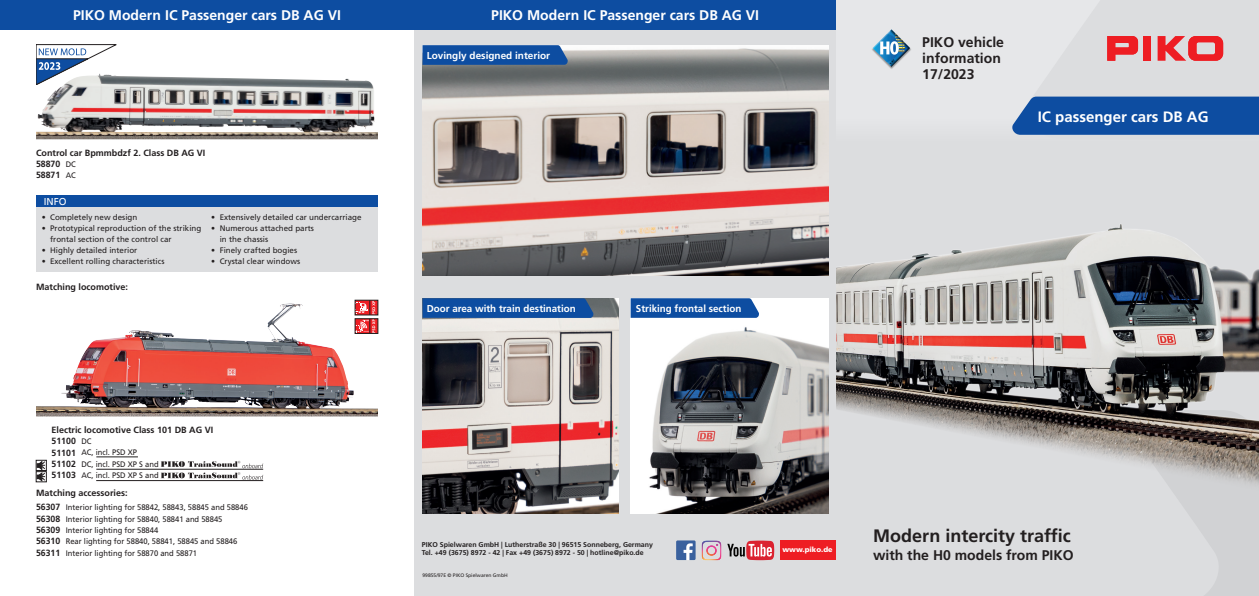
<style>
.page{position:relative;width:1259px;height:596px;background:#fff}
.page>*{position:absolute;margin:0;border:0;box-sizing:border-box;transform-origin:0 0}
.t1{font:700 18px "Frutiger LT Std";color:#231f20}
.t2{font:700 15px "Frutiger LT Std";color:#fff}
.t3{font:700 14px "Frutiger LT Std";color:#fff}
.t4{font:700 14px/16px "Frutiger LT Std";color:#231f20}
.t5{font:700 10px "Frutiger LT Std";color:#fff}
.t6{font:10px "Frutiger LT Std";color:#fff}
.t7{font:700 9px/11.3px "Frutiger LT Std";color:#231f20}
.t8{font:8px/11.3px "Frutiger LT Std";color:#231f20;scale:.95 1}
.t9{font:8px/11px "Frutiger LT Std";color:#231f20}
.t10{font:900 7.2px "Frutiger LT Std";color:#fff}
.t11{font:700 7px/8.4px "Frutiger LT Std";color:#231f20}
.t12{font:5px "Frutiger LT Std";color:#231f20}
.t13{font:900 condensed 3.2px "Frutiger";color:#000001}
.s1{font-weight:400;font-size:8px}
.s2{font-weight:700;font-size:9px}
</style>
<div class="page">
<div style="left:414px;top:0;width:422px;height:595px;background:#dcdddf"></div>
<div style="left:780px;top:540px;width:56px;height:20px;background:#ee1d23"></div>
<img style="left:702px;top:540px;width:19px;height:20px">
<img style="left:676px;top:540px;width:19px;height:19px">
<svg style="left:727px;top:540px;width:47px;height:20px"></svg>
<img style="left:630px;top:298px;width:198px;height:215px">
<img style="left:422px;top:298px;width:196px;height:215px">
<img style="left:422px;top:45px;width:406px;height:230px">
<div style="left:0;top:0;width:836px;height:30px;background:#0d4da1"></div>
<img style="left:36px;top:304px;width:342px;height:112px">
<img style="left:36px;top:76px;width:342px;height:63px">
<div style="left:36px;top:207px;width:342px;height:64px;background:#dcdddf"></div>
<div style="left:36px;top:195px;width:342px;height:12px;background:#0d4da1"></div>
<svg style="left:355px;top:300px;width:23px;height:31px"></svg>
<div style="left:355px;top:318px;width:23px;height:15px;border:1px solid #231f20"></div>
<svg style="left:36px;top:44px;width:81px;height:42px"></svg>
<svg style="left:422px;top:45px;width:146px;height:20px;background:#1552a2"></svg>
<svg style="left:422px;top:298px;width:172px;height:20px;background:#114e9e"></svg>
<svg style="left:630px;top:298px;width:130px;height:19px;background:#1956a5"></svg>
<div style="left:36px;top:460px;width:11px;height:10px;border:1px solid #231f20"></div>
<svg style="left:37px;top:461px;width:8px;height:18px"></svg>
<div style="left:36px;top:471px;width:11px;height:10px;border:1px solid #231f20"></div>
<svg style="left:161px;top:460px;width:102px;height:19px"></svg>
<hr style="left:96px;top:468px;width:167px;height:1px;background:#231f20">
<hr style="left:96px;top:456px;width:42px;height:1px;background:#231f20">
<hr style="left:96px;top:480px;width:167px;height:1px;background:#231f20">
<div style="left:836px;top:0;width:423px;height:143px;background:#e6e7e9"></div>
<svg style="left:1107px;top:36px;width:31px;height:25px"></svg>
<div style="left:1143px;top:36px;width:8px;height:25px;background:#ee1d23"></div>
<svg style="left:1157px;top:36px;width:66px;height:25px"></svg>
<svg style="left:872px;top:29px;width:39px;height:40px"></svg>
<img style="left:836px;top:143px;width:423px;height:452px">
<svg style="left:1012px;top:96px;width:247px;height:39px;background:#1855a4"></svg>
<h3 class="t3" style="left:73px;top:7px;width:269px">PIKO Modern IC Passenger cars DB AG VI</h3>
<h3 class="t3" style="left:491px;top:7px;width:269px">PIKO Modern IC Passenger cars DB AG VI</h3>
<p class="t5" style="left:427px;top:49px;width:125px">Lovingly designed interior</p>
<p class="t7" style="left:36px;top:147px;width:171px">Control car Bpmmbdzf 2. Class DB AG VI<br>58870 <span class="s1">DC<br></span>58871 <span class="s1">AC</span></p>
<p class="t6" style="left:44px;top:195px;width:24px">INFO</p>
<p class="t9" style="left:42px;top:211px;width:97px">• Completely new design</p>
<p class="t9" style="left:50px;top:222px;width:153px;text-indent:-9px">• Prototypical reproduction of the striking frontal section of the control car</p>
<p class="t9" style="left:42px;top:244px;width:97px">• Highly detailed interior</p>
<p class="t9" style="left:42px;top:255px;width:124px">• Excellent rolling characteristics</p>
<p class="t7" style="left:36px;top:281px;width:94px">Matching locomotive:</p>
<p class="t9" style="left:211px;top:211px;width:152px">• Extensively detailed car undercarriage</p>
<p class="t9" style="left:220px;top:222px;width:96px;text-indent:-9px">• Numerous attached parts in the chassis</p>
<p class="t9" style="left:211px;top:244px;width:87px">• Finely crafted bogies</p>
<p class="t9" style="left:211px;top:255px;width:90px">• Crystal clear windows</p>
<p class="t5" style="left:427px;top:302px;width:151px">Door area with train destination</p>
<p class="t5" style="left:636px;top:302px;width:107px">Striking frontal section</p>
<p class="t13" style="left:889px;top:63px;width:7px;rotate:-45deg">1:87</p>
<h3 class="t4" style="left:922px;top:34px;width:83px">PIKO vehicle information<br>17/2023</h3>
<h2 class="t2" style="left:1037px;top:107px;width:172px">IC passenger cars DB AG</h2>
<p class="t7" style="left:52px;top:424px;width:163px">Electric locomotive Class 101 DB AG VI<br>51100 <span class="s1">DC</span></p>
<p class="t8" style="left:52px;top:447px;width:114px"><span class="s2">51101</span> AC, incl. PSD XP<br><span class="s2">51102</span> DC, incl. PSD XP S and<br><span class="s2">51103</span> AC, incl. PSD XP S and</p>
<p class="t8" style="left:36px;top:501px;width:224px"><span class="s2">56307</span> Interior lighting for 58842, 58843, 58845 and 58846<br><span class="s2">56308</span> Interior lighting for 58840, 58841 and 58845<br><span class="s2">56309</span> Interior lighting for 58844<br><span class="s2">56310</span> Rear lighting for 58840, 58841, 58845 and 58846<br><span class="s2">56311</span> Interior lighting for 58870 and 58871</p>
<p class="t7" style="left:36px;top:487px;width:93px">Matching accessories:</p>
<p class="t11" style="left:422px;top:539px;width:232px">PIKO Spielwaren GmbH | Lutherstraße 30 | 96515 Sonneberg, Germany<br>Tel. +49 (3675) 8972 - 42 | Fax +49 (3675) 8972 - 50 | hotline@piko.de</p>
<p class="t12" style="left:422px;top:571px;width:87px">99855/97E © PIKO Spielwaren GmbH</p>
<p class="t10" style="left:782px;top:545px;width:52px">www.piko.de</p>
<h1 class="t1" style="left:873px;top:525px;width:199px">Modern intercity traffic</h1>
<h3 class="t4" style="left:873px;top:546px;width:202px">with the H0 models from PIKO</h3>
</div>
